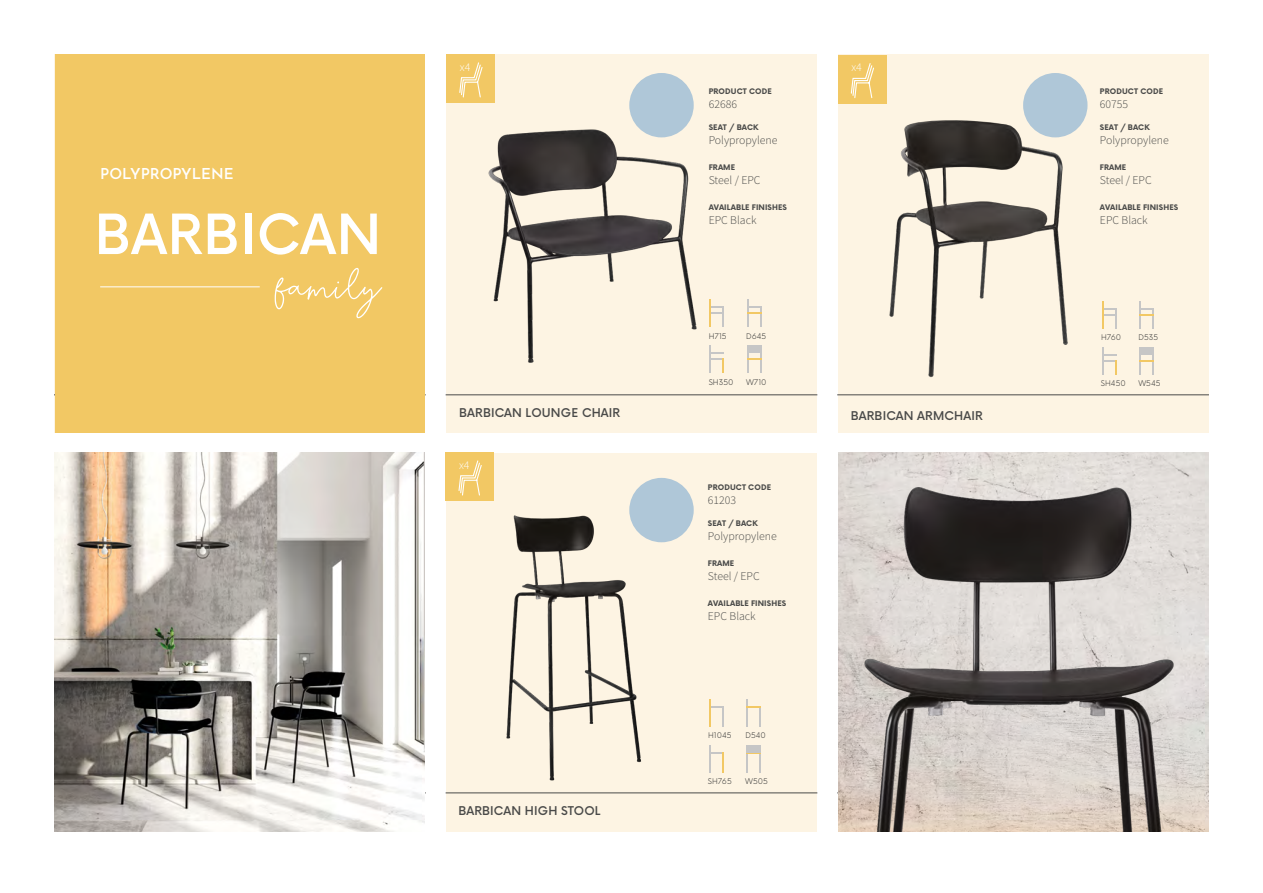
<style>
.page{position:relative;width:1263px;height:893px;background:#fff}
.page>*{position:absolute;margin:0;border:0;box-sizing:border-box;transform-origin:0 0}
.t1{font:55.5px "Oceanista";color:#fff}
.t2{font:500 54px "Now";letter-spacing:.015em;color:#fff}
.t3{font:600 15px "Josefin Sans";color:#fff}
.t4{font:300 11.85px "Source Sans Pro";color:#4a4a49}
.t5{font:500 11.85px "Now";letter-spacing:.015em;color:#4a4a49}
.t6{font:300 11.85px "Source Sans Pro";color:#fff}
.t7{font:300 7.65px "Now Alt";color:#3c3c3b}
.t8{font:700 7.5px "Now";letter-spacing:.01em;color:#4a4a49}
</style>
<div class="page">
<div style="left:838px;top:55px;width:370px;height:378px;background:#fdf4e3"></div>
<div style="left:446px;top:453px;width:370px;height:378px;background:#fdf4e3"></div>
<div style="left:446px;top:55px;width:370px;height:378px;background:#fdf4e3"></div>
<hr style="left:54px;top:395px;width:372px;height:1px;background:#4a4a49">
<hr style="left:446px;top:395px;width:371px;height:1px;background:#4a4a49">
<hr style="left:837px;top:395px;width:372px;height:1px;background:#4a4a49">
<hr style="left:54px;top:793px;width:372px;height:1px;background:#4a4a49">
<hr style="left:446px;top:793px;width:371px;height:1px;background:#4a4a49">
<hr style="left:837px;top:793px;width:372px;height:1px;background:#4a4a49">
<div style="left:55px;top:54px;width:370px;height:378px;background:#f2c864"></div>
<hr style="left:100px;top:286px;width:160px;height:1px;background:#fff">
<img style="left:55px;top:453px;width:370px;height:378px">
<div style="left:447px;top:55px;width:48px;height:48px;background:#f2c864"></div>
<svg style="left:459px;top:62px;width:24px;height:36px"></svg>
<svg style="left:747px;top:300px;width:14px;height:27px"></svg>
<svg style="left:710px;top:300px;width:14px;height:27px"></svg>
<svg style="left:710px;top:346px;width:14px;height:27px"></svg>
<svg style="left:747px;top:353px;width:14px;height:20px"></svg>
<div style="left:747px;top:346px;width:14px;height:7px;background:#c6c6c6"></div>
<img style="left:488px;top:117px;width:209px;height:246px">
<div style="left:838px;top:55px;width:48px;height:49px;background:#f2c864"></div>
<svg style="left:850px;top:63px;width:24px;height:35px"></svg>
<img style="left:889px;top:120px;width:188px;height:258px">
<hr style="left:1139px;top:301px;width:2px;height:27px;background:#c6c6c6">
<hr style="left:1152px;top:308px;width:2px;height:20px;background:#c6c6c6">
<svg style="left:1139px;top:308px;width:15px;height:8px"></svg>
<svg style="left:1102px;top:301px;width:14px;height:27px"></svg>
<svg style="left:1102px;top:347px;width:14px;height:27px"></svg>
<svg style="left:1139px;top:354px;width:14px;height:20px"></svg>
<div style="left:1139px;top:347px;width:14px;height:7px;background:#c6c6c6"></div>
<div style="left:446px;top:453px;width:48px;height:48px;background:#f2c864"></div>
<svg style="left:458px;top:460px;width:24px;height:36px"></svg>
<hr style="left:746px;top:699px;width:2px;height:27px;background:#c6c6c6">
<hr style="left:759px;top:706px;width:2px;height:20px;background:#c6c6c6">
<svg style="left:746px;top:706px;width:15px;height:2px"></svg>
<svg style="left:709px;top:699px;width:14px;height:27px"></svg>
<svg style="left:709px;top:745px;width:14px;height:27px"></svg>
<svg style="left:746px;top:745px;width:15px;height:27px"></svg>
<div style="left:746px;top:745px;width:14px;height:7px;background:#c6c6c6"></div>
<img style="left:506px;top:515px;width:159px;height:266px">
<img style="left:838px;top:453px;width:370px;height:378px">
<img style="left:860px;top:480px;width:320px;height:351px">
<div style="left:629px;top:73px;width:65px;height:64px;background:#afc7d8;border-radius:50%"></div>
<div style="left:629px;top:478px;width:65px;height:64px;background:#afc7d8;border-radius:50%"></div>
<div style="left:1023px;top:73px;width:64px;height:64px;background:#afc7d8;border-radius:50%"></div>
<h3 class="t3" style="left:100px;top:161px;width:135px">POLYPROPYLENE</h3>
<h2 class="t2" style="left:95px;top:192px;width:288px">BARBICAN</h2>
<h1 class="t1" style="left:276px;top:260px;width:107px">family</h1>
<h3 class="t6" style="left:460px;top:60px;width:12px">x4</h3>
<h3 class="t5" style="left:459px;top:403px;width:162px">BARBICAN LOUNGE CHAIR</h3>
<h3 class="t6" style="left:459px;top:458px;width:12px">x4</h3>
<h3 class="t5" style="left:458px;top:801px;width:144px">BARBICAN HIGH STOOL</h3>
<p class="t8" style="left:709px;top:85px;width:65px">PRODUCT CODE</p>
<h3 class="t4" style="left:709px;top:97px;width:30px">62686</h3>
<p class="t8" style="left:709px;top:121px;width:51px">SEAT / BACK</p>
<h3 class="t4" style="left:709px;top:133px;width:70px">Polypropylene</h3>
<p class="t8" style="left:709px;top:161px;width:28px">FRAME</p>
<h3 class="t4" style="left:709px;top:173px;width:53px">Steel / EPC</h3>
<p class="t8" style="left:709px;top:201px;width:80px">AVAILABLE FINISHES</p>
<h3 class="t4" style="left:709px;top:213px;width:49px">EPC Black</h3>
<p class="t7" style="left:709px;top:330px;width:19px">H715</p>
<p class="t7" style="left:746px;top:330px;width:22px">D645</p>
<p class="t7" style="left:709px;top:376px;width:26px">SH350</p>
<p class="t7" style="left:746px;top:376px;width:22px">W710</p>
<p class="t8" style="left:708px;top:481px;width:65px">PRODUCT CODE</p>
<h3 class="t4" style="left:708px;top:493px;width:30px">61203</h3>
<p class="t8" style="left:708px;top:518px;width:51px">SEAT / BACK</p>
<h3 class="t4" style="left:708px;top:529px;width:70px">Polypropylene</h3>
<p class="t8" style="left:708px;top:557px;width:28px">FRAME</p>
<h3 class="t4" style="left:708px;top:569px;width:53px">Steel / EPC</h3>
<p class="t8" style="left:708px;top:597px;width:80px">AVAILABLE FINISHES</p>
<h3 class="t4" style="left:708px;top:609px;width:49px">EPC Black</h3>
<p class="t7" style="left:708px;top:729px;width:25px">H1045</p>
<p class="t7" style="left:745px;top:729px;width:22px">D540</p>
<p class="t7" style="left:708px;top:775px;width:25px">SH765</p>
<p class="t7" style="left:745px;top:775px;width:24px">W505</p>
<h3 class="t6" style="left:851px;top:60px;width:12px">x4</h3>
<h3 class="t5" style="left:851px;top:406px;width:133px">BARBICAN ARMCHAIR</h3>
<p class="t8" style="left:1100px;top:86px;width:65px">PRODUCT CODE</p>
<h3 class="t4" style="left:1100px;top:97px;width:30px">60755</h3>
<p class="t8" style="left:1100px;top:122px;width:51px">SEAT / BACK</p>
<h3 class="t4" style="left:1100px;top:133px;width:70px">Polypropylene</h3>
<p class="t8" style="left:1100px;top:162px;width:28px">FRAME</p>
<h3 class="t4" style="left:1100px;top:173px;width:53px">Steel / EPC</h3>
<p class="t8" style="left:1100px;top:202px;width:80px">AVAILABLE FINISHES</p>
<h3 class="t4" style="left:1100px;top:213px;width:49px">EPC Black</h3>
<p class="t7" style="left:1101px;top:331px;width:22px">H760</p>
<p class="t7" style="left:1138px;top:331px;width:21px">D535</p>
<p class="t7" style="left:1101px;top:377px;width:26px">SH450</p>
<p class="t7" style="left:1138px;top:377px;width:24px">W545</p>
</div>
